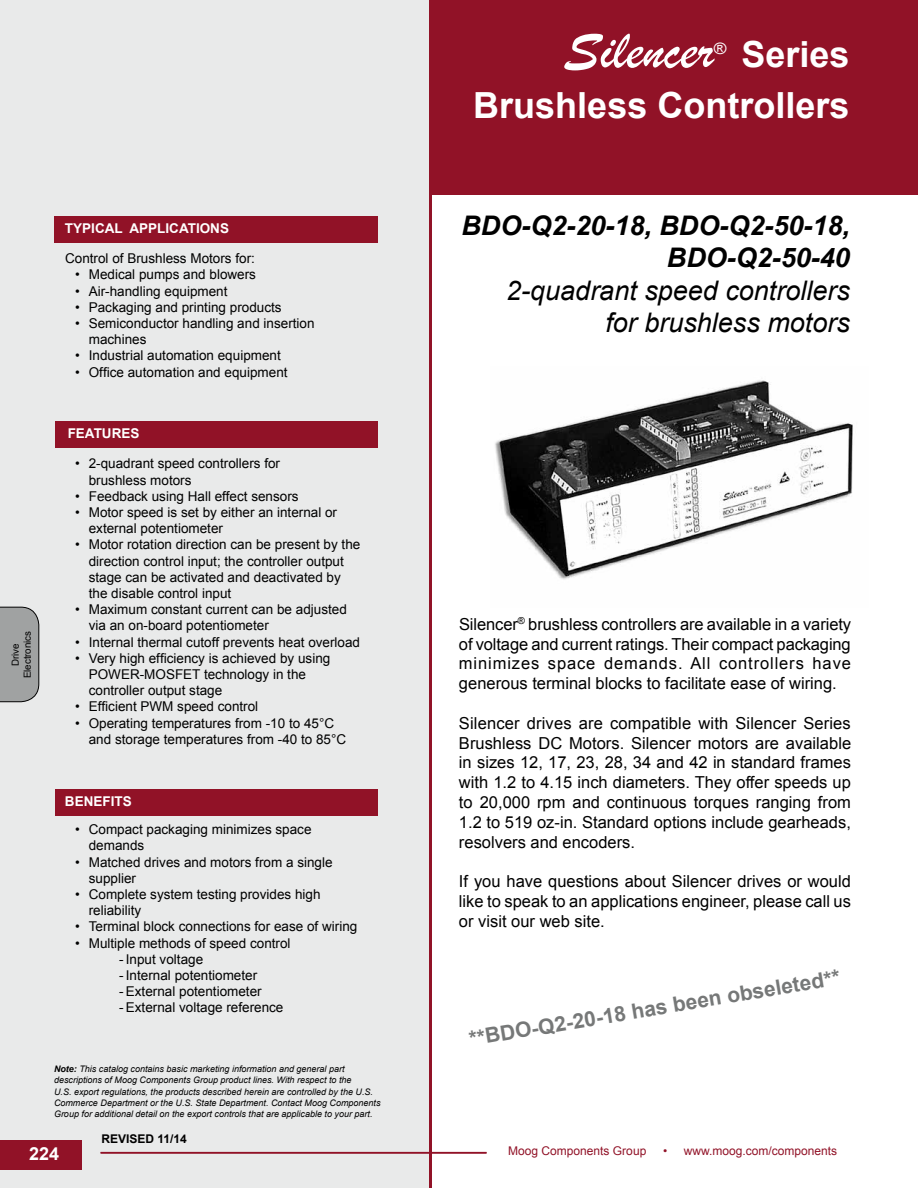
<style>
.page{position:relative;width:918px;height:1188px;background:#fff}
.page>*{position:absolute;margin:0;border:0;box-sizing:border-box;transform-origin:0 0}
.t1{font:57px "Brush Script";color:#fff}
.t2{font:700 36px/51px "Arial";color:#fff;text-align:right}
.t3{font:italic 27px/32.4px "Arial";color:#000;text-align:right}
.t4{font:italic 700 27px/32.4px "Arial";color:#000;text-align:right}
.t5{font:700 21px "Arial";color:#767878}
.t6{font:700 18px "Arial";color:#fff}
.t7{font:16.5px/19.8px "Arial";color:#000;text-align:justify}
.t8{font:15.75px "Arial";color:#fff;scale:1.1 1}
.t9{font:13.5px/16.2px "Arial";color:#000}
.t10{font:700 13.5px "Arial";color:#fff}
.t11{font:12px "Arial";color:#911227}
.t12{font:700 12px "Arial";color:#000}
.t13{font:9.75px/12px "Arial";color:#000;text-align:center}
.t14{font:italic 9px/11.2px "Arial";color:#000}
.s1{font-weight:700}
</style>
<div class="page">
<svg style="left:432px;top:1151px;width:55px;height:1px"></svg>
<div style="left:404px;top:0;width:514px;height:194px;background:#911227"></div>
<div style="left:0;top:0;width:430px;height:1188px;background:#e9eaea"></div>
<div style="left:55px;top:216px;width:323px;height:27px;background:#911227"></div>
<div style="left:56px;top:421px;width:322px;height:26px;background:#911227"></div>
<div style="left:56px;top:789px;width:322px;height:26px;background:#911227"></div>
<img style="left:495px;top:380px;width:358px;height:200px">
<hr style="left:429px;top:0;width:3px;height:1188px;background:#911227">
<svg style="left:0;top:607px;width:40px;height:95px;background:#9d9f9f"></svg>
<div style="left:0;top:1140px;width:82px;height:29px;background:#911227"></div>
<hr style="left:101px;top:1152px;width:386px;height:2px;background:#911227">
<p class="t10" style="left:65px;top:219px;width:166px">TYPICAL APPLICATIONS</p>
<p class="t9" style="left:65px;top:250px;width:191px">Control of Brushless Motors for:</p>
<p class="t9" style="left:75px;top:267px;width:182px">• Medical pumps and blowers</p>
<p class="t9" style="left:75px;top:283px;width:154px">• Air-handling equipment</p>
<p class="t9" style="left:75px;top:299px;width:208px">• Packaging and printing products</p>
<p class="t9" style="left:89px;top:315px;width:227px;text-indent:-14px">• Semiconductor handling and insertion machines</p>
<p class="t9" style="left:75px;top:348px;width:207px">• Industrial automation equipment</p>
<p class="t9" style="left:75px;top:364px;width:214px">• Office automation and equipment</p>
<p class="t13" style="left:12px;top:678px;width:49px;rotate:-90deg">Drive<br>Electronics</p>
<p class="t13" style="left:10px;top:678px;width:49px;rotate:-90deg">Drive<br>Electronics</p>
<p class="t10" style="left:68px;top:424px;width:73px">FEATURES</p>
<p class="t9" style="left:89px;top:456px;width:193px;text-indent:-13px">• 2-quadrant speed controllers for brushless motors</p>
<p class="t9" style="left:75px;top:488px;width:225px">• Feedback using Hall effect sensors</p>
<p class="t9" style="left:89px;top:504px;width:250px;text-indent:-14px">• Motor speed is set by either an internal or external potentiometer</p>
<p class="t9" style="left:89px;top:537px;width:273px;text-indent:-14px">• Motor rotation direction can be present by the direction control input; the controller output stage can be activated and deactivated by the disable control input</p>
<p class="t9" style="left:89px;top:601px;width:260px;text-indent:-14px">• Maximum constant current can be adjusted via an on-board potentiometer</p>
<p class="t9" style="left:75px;top:634px;width:286px">• Internal thermal cutoff prevents heat overload</p>
<p class="t9" style="left:89px;top:650px;width:243px;text-indent:-14px">• Very high efficiency is achieved by using<br>POWER-MOSFET technology in the controller output stage</p>
<p class="t9" style="left:75px;top:699px;width:185px">• Efficient PWM speed control</p>
<p class="t9" style="left:89px;top:715px;width:259px;text-indent:-14px">• Operating temperatures from -10 to 45°C and storage temperatures from -40 to 85°C</p>
<p class="t10" style="left:65px;top:792px;width:68px">BENEFITS</p>
<p class="t9" style="left:89px;top:822px;width:224px;text-indent:-14px">• Compact packaging minimizes space demands</p>
<p class="t9" style="left:89px;top:854px;width:245px;text-indent:-14px">• Matched drives and motors from a single supplier</p>
<p class="t9" style="left:89px;top:886px;width:233px;text-indent:-14px">• Complete system testing provides high reliability</p>
<p class="t9" style="left:75px;top:919px;width:284px">• Terminal block connections for ease of wiring</p>
<p class="t9" style="left:75px;top:935px;width:217px">• Multiple methods of speed control</p>
<p class="t9" style="left:119px;top:951px;width:86px">- Input voltage</p>
<p class="t9" style="left:119px;top:967px;width:140px">- Internal potentiometer</p>
<p class="t9" style="left:119px;top:984px;width:144px">- External potentiometer</p>
<p class="t9" style="left:119px;top:1000px;width:166px">- External voltage reference</p>
<p class="t14" style="left:54px;top:1063px;width:328px"><span class="s1">Note:</span> This catalog contains basic marketing information and general part descriptions of Moog Components Group product lines. With respect to the<br>U.S. export regulations, the products described herein are controlled by the U.S.<br>Commerce Department or the U.S. State Department. Contact Moog Components Group for additional detail on the export controls that are applicable to your part.</p>
<p class="t12" style="left:102px;top:1131px;width:87px">REVISED 11/14</p>
<h3 class="t6" style="left:29px;top:1141px;width:32px">224</h3>
<h1 class="t1" style="left:564px;top:15px;width:152px">Silencer</h1>
<p class="t8" style="left:714px;top:38px;width:13px">®</p>
<h2 class="t2" style="left:473px;top:30px;width:378px">Series<br>Brushless Controllers</h2>
<h3 class="t4" style="left:461px;top:210px;width:390px">BDO-Q2-20-18, BDO-Q2-50-18,<br>BDO-Q2-50-40</h3>
<h3 class="t3" style="left:506px;top:275px;width:345px">2-quadrant speed controllers for brushless motors</h3>
<p class="t7" style="left:459px;top:614px;width:394px">Silencer<sup>®</sup> brushless controllers are available in a variety of voltage and current ratings. Their compact packaging minimizes space demands. All controllers have generous terminal blocks to facilitate ease of wiring.</p>
<p class="t7" style="left:459px;top:713px;width:394px">Silencer drives are compatible with Silencer Series Brushless DC Motors. Silencer motors are available in sizes 12, 17, 23, 28, 34 and 42 in standard frames with 1.2 to 4.15 inch diameters. They offer speeds up to 20,000 rpm and continuous torques ranging from 1.2 to 519 oz-in. Standard options include gearheads, resolvers and encoders.</p>
<p class="t7" style="left:459px;top:872px;width:394px">If you have questions about Silencer drives or would like to speak to an applications engineer, please call us or visit our web site.</p>
<h3 class="t5" style="left:467px;top:1027px;width:377px;rotate:-10deg">**BDO-Q2-20-18 has been obseleted**</h3>
<p class="t11" style="left:508px;top:1143px;width:140px">Moog Components Group</p>
<p class="t11" style="left:663px;top:1143px;width:176px">• www.moog.com/components</p>
</div>
